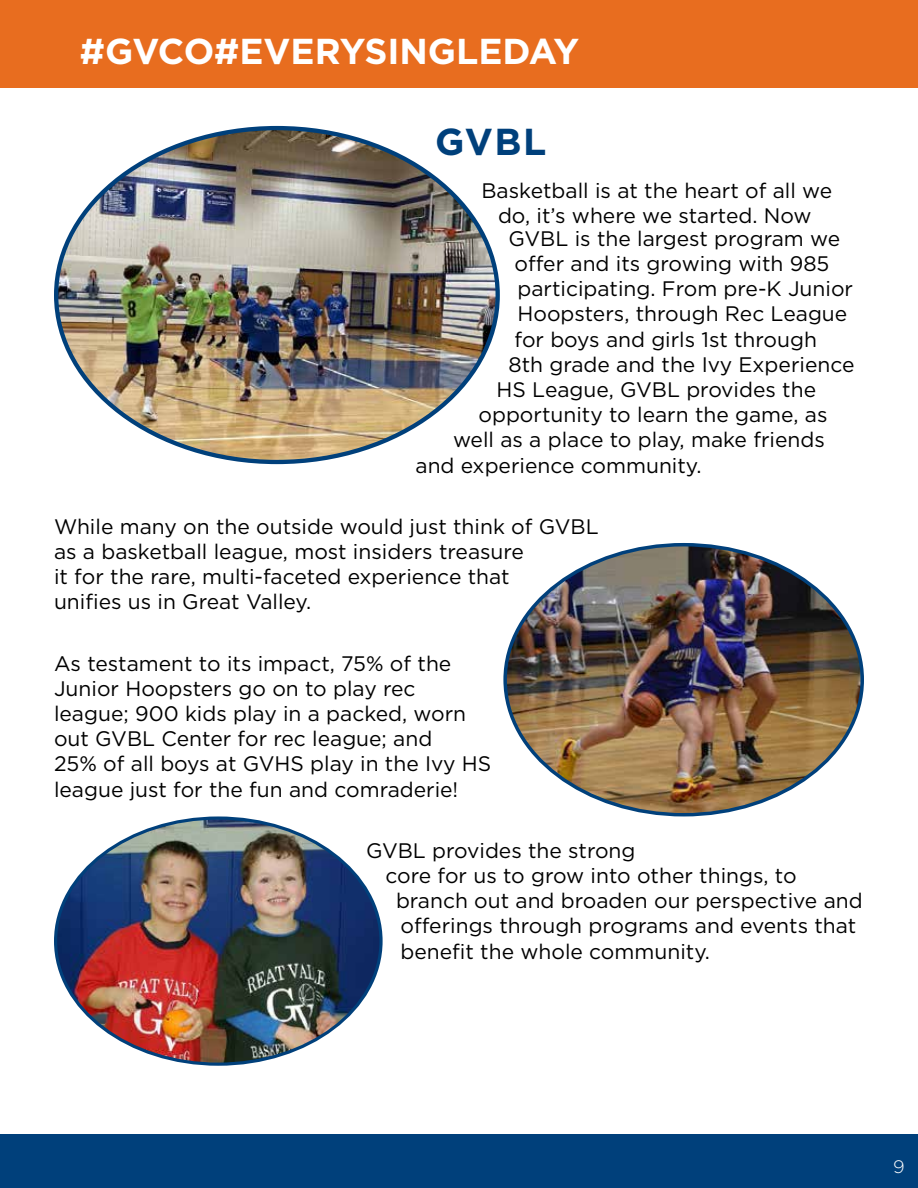
<style>
.page{position:relative;width:918px;height:1188px;background:#fff}
.page>*{position:absolute;margin:0;border:0;box-sizing:border-box;transform-origin:0 0}
.t1{font:700 37.5px "Gotham";color:#00407b}
.t2{font:700 36px "Gotham";color:#fff}
.t3{font:21px/25.2px "Gotham";color:#000}
.t4{font:300 18px "Gotham";color:#fff}
</style>
<div class="page">
<div style="left:0;top:1134px;width:918px;height:54px;background:#00407b"></div>
<div style="left:0;top:0;width:918px;height:87px;background:#e86d1f"></div>
<img style="left:56px;top:128px;width:442px;height:334px">
<img style="left:505px;top:545px;width:357px;height:270px">
<img style="left:56px;top:820px;width:323px;height:244px">
<h2 class="t2" style="left:80px;top:28px;width:501px">#GVCO#EVERYSINGLEDAY</h2>
<h1 class="t1" style="left:435px;top:116px;width:113px">GVBL</h1>
<p class="t3" style="left:482px;top:178px;width:352px;text-align:center">Basketball is at the heart of all we do, it’s where we started. Now</p>
<p class="t3" style="left:509px;top:225px;width:333px">GVBL is the largest program we</p>
<p class="t3" style="left:515px;top:251px;width:316px">offer and its growing with 985</p>
<p class="t3" style="left:518px;top:276px;width:337px">participating. From pre-K Junior</p>
<p class="t3" style="left:518px;top:301px;width:331px">Hoopsters, through Rec League</p>
<p class="t3" style="left:515px;top:326px;width:304px">for boys and girls 1st through</p>
<p class="t3" style="left:509px;top:351px;width:348px">8th grade and the Ivy Experience</p>
<p class="t3" style="left:497px;top:377px;width:321px">HS League, GVBL provides the</p>
<p class="t3" style="left:479px;top:402px;width:350px">opportunity to learn the game, as</p>
<p class="t3" style="left:453px;top:427px;width:373px">well as a place to play, make friends</p>
<p class="t3" style="left:416px;top:452px;width:288px">and experience community.</p>
<p class="t3" style="left:54px;top:513px;width:546px">While many on the outside would just think of GVBL as a basketball league, most insiders treasure<br>it for the rare, multi-faceted experience that<br>unifies us in Great Valley.</p>
<p class="t3" style="left:54px;top:650px;width:439px">As testament to its impact, 75% of the Junior Hoopsters go on to play rec league; 900 kids play in a packed, worn out GVBL Center for rec league; and<br>25% of all boys at GVHS play in the Ivy HS league just for the fun and comraderie!</p>
<p class="t3" style="left:366px;top:837px;width:271px">GVBL provides the strong</p>
<p class="t3" style="left:386px;top:863px;width:413px">core for us to grow into other things, to</p>
<p class="t3" style="left:396px;top:888px;width:468px">branch out and broaden our perspective and</p>
<p class="t3" style="left:401px;top:913px;width:457px">offerings through programs and events that</p>
<p class="t3" style="left:401px;top:938px;width:311px">benefit the whole community.</p>
<p class="t4" style="left:893px;top:1155px;width:13px">9</p>
</div>
